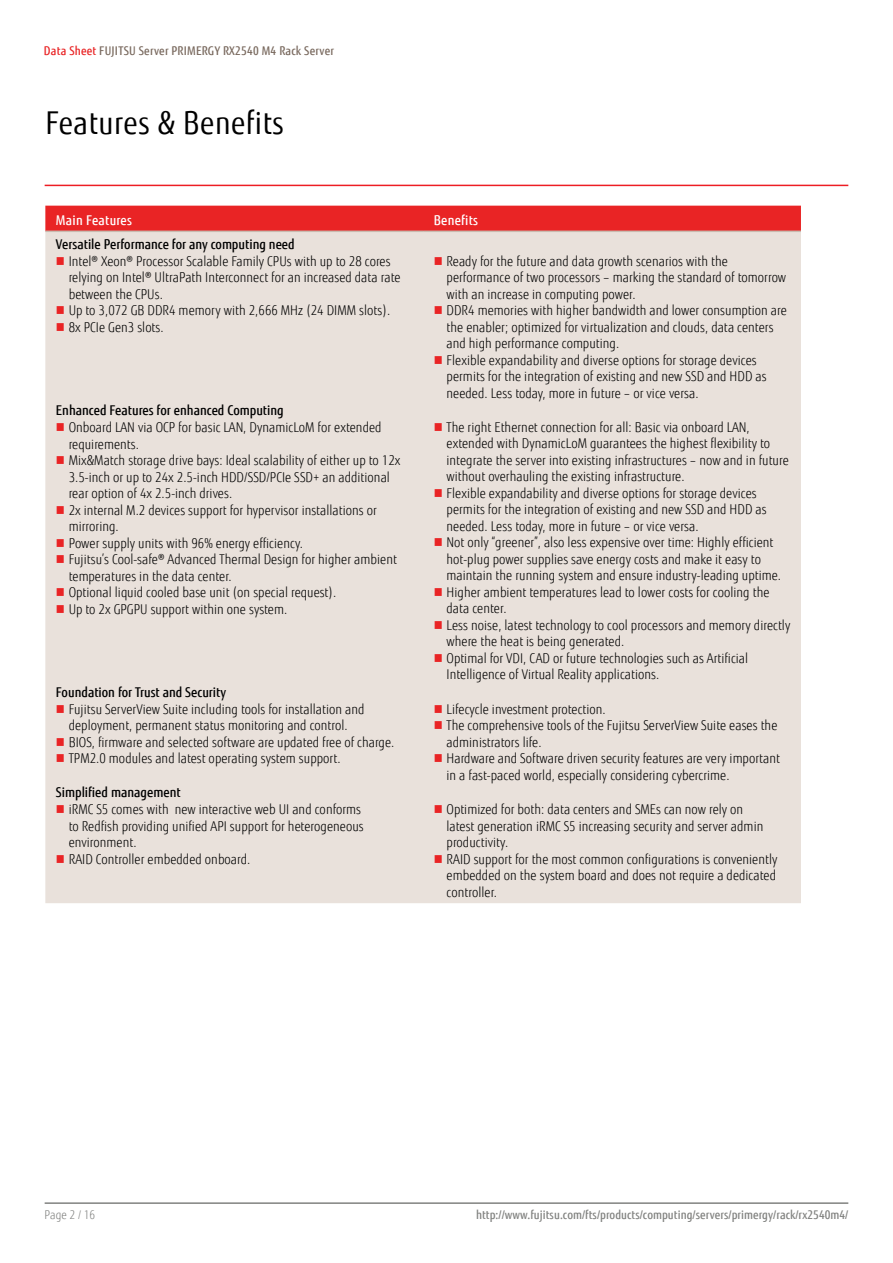
<style>
.page{position:relative;width:893px;height:1263px;background:#fff}
.page>*{position:absolute;margin:0;border:0;box-sizing:border-box;transform-origin:0 0}
.t1{font:31.5px "Fujitsu Sans";letter-spacing:.02em;color:#000;scale:.9 1}
.t2{font:300 13.5px/16.5px "Fujitsu Sans";letter-spacing:.005em;color:#000;scale:.9 1}
.t3{font:500 13.5px "Fujitsu Sans";color:#000;scale:.9 1}
.t4{font:500 13.5px "Fujitsu Sans";letter-spacing:.02em;color:#fff;scale:.9 1}
.t5{font:500 12px "Fujitsu Sans";letter-spacing:.005em;color:#818280;scale:.9 1}
.t6{font:500 12px "Fujitsu Sans";letter-spacing:.02em;color:#79695e;scale:.9 1}
.t7{font:300 12px "Fujitsu Sans";letter-spacing:.005em;color:#818280;scale:.9 1}
.s1{color:#e92425}
</style>
<div class="page">
<hr style="left:45px;top:1202px;width:803px;height:2px;background:#818280">
<div style="left:45px;top:206px;width:756px;height:25px;background:#e92425"></div>
<div style="left:45px;top:232px;width:756px;height:671px;background:#e9e1db"></div>
<hr style="left:45px;top:231px;width:378px;height:1px;background:#c9bbb0">
<hr style="left:423px;top:231px;width:378px;height:1px;background:#c9bbb0">
<hr style="left:45px;top:185px;width:803px;height:1px;background:#ed1d24">
<svg style="left:57px;top:257px;width:7px;height:8px"></svg>
<svg style="left:57px;top:306px;width:7px;height:8px"></svg>
<svg style="left:57px;top:323px;width:7px;height:8px"></svg>
<svg style="left:435px;top:257px;width:7px;height:8px"></svg>
<svg style="left:435px;top:306px;width:7px;height:8px"></svg>
<svg style="left:435px;top:356px;width:7px;height:8px"></svg>
<svg style="left:57px;top:423px;width:7px;height:8px"></svg>
<svg style="left:57px;top:456px;width:7px;height:8px"></svg>
<svg style="left:57px;top:506px;width:7px;height:7px"></svg>
<svg style="left:57px;top:539px;width:7px;height:7px"></svg>
<svg style="left:57px;top:555px;width:7px;height:8px"></svg>
<svg style="left:57px;top:588px;width:7px;height:8px"></svg>
<svg style="left:57px;top:605px;width:7px;height:7px"></svg>
<svg style="left:435px;top:423px;width:7px;height:8px"></svg>
<svg style="left:435px;top:489px;width:7px;height:8px"></svg>
<svg style="left:435px;top:538px;width:7px;height:8px"></svg>
<svg style="left:435px;top:588px;width:7px;height:8px"></svg>
<svg style="left:435px;top:621px;width:7px;height:8px"></svg>
<svg style="left:435px;top:654px;width:7px;height:8px"></svg>
<svg style="left:57px;top:705px;width:7px;height:8px"></svg>
<svg style="left:57px;top:738px;width:7px;height:8px"></svg>
<svg style="left:57px;top:754px;width:7px;height:8px"></svg>
<svg style="left:435px;top:705px;width:7px;height:8px"></svg>
<svg style="left:435px;top:721px;width:7px;height:8px"></svg>
<svg style="left:435px;top:754px;width:7px;height:8px"></svg>
<svg style="left:57px;top:805px;width:7px;height:8px"></svg>
<svg style="left:57px;top:855px;width:7px;height:8px"></svg>
<svg style="left:435px;top:805px;width:7px;height:8px"></svg>
<svg style="left:435px;top:855px;width:7px;height:8px"></svg>
<p class="t6" style="left:44px;top:43px;width:324px"><span class="s1">Data Sheet</span> FUJITSU Server PRIMERGY RX2540 M4 Rack Server</p>
<h1 class="t1" style="left:45px;top:104px;width:267px">Features &amp; Benefits</h1>
<p class="t4" style="left:56px;top:212px;width:86px">Main Features</p>
<p class="t4" style="left:434px;top:212px;width:51px">Benefits</p>
<p class="t3" style="left:56px;top:235px;width:267px">Versatile Performance for any computing need</p>
<p class="t2" style="left:69px;top:253px;width:370px">Intel® Xeon® Processor Scalable Family CPUs with up to 28 cores relying on Intel® UltraPath Interconnect for an increased data rate between the CPUs.<br>Up to 3,072 GB DDR4 memory with 2,666 MHz (24 DIMM slots).<br>8x PCIe Gen3 slots.</p>
<p class="t2" style="left:447px;top:253px;width:380px">Ready for the future and data growth scenarios with the performance of two processors – marking the standard of tomorrow with an increase in computing power.<br>DDR4 memories with higher bandwidth and lower consumption are the enabler; optimized for virtualization and clouds, data centers and high performance computing.<br>Flexible expandability and diverse options for storage devices permits for the integration of existing and new SSD and HDD as needed. Less today, more in future – or vice versa.</p>
<p class="t3" style="left:56px;top:402px;width:255px">Enhanced Features for enhanced Computing</p>
<p class="t2" style="left:69px;top:419px;width:370px">Onboard LAN via OCP for basic LAN, DynamicLoM for extended requirements.<br>Mix&amp;Match storage drive bays: Ideal scalability of either up to 12x 3.5-inch or up to 24x 2.5-inch HDD/SSD/PCIe SSD+ an additional rear option of 4x 2.5-inch drives.<br>2x internal M.2 devices support for hypervisor installations or mirroring.<br>Power supply units with 96% energy efficiency.<br>Fujitsu’s Cool-safe® Advanced Thermal Design for higher ambient temperatures in the data center.<br>Optional liquid cooled base unit (on special request).<br>Up to 2x GPGPU support within one system.</p>
<p class="t2" style="left:447px;top:419px;width:383px">The right Ethernet connection for all: Basic via onboard LAN, extended with DynamicLoM guarantees the highest flexibility to integrate the server into existing infrastructures – now and in future without overhauling the existing infrastructure.<br>Flexible expandability and diverse options for storage devices permits for the integration of existing and new SSD and HDD as needed. Less today, more in future – or vice versa.<br>Not only “greener”, also less expensive over time: Highly efficient hot-plug power supplies save energy costs and make it easy to maintain the running system and ensure industry-leading uptime.<br>Higher ambient temperatures lead to lower costs for cooling the data center.<br>Less noise, latest technology to cool processors and memory directly where the heat is being generated.<br>Optimal for VDI, CAD or future technologies such as Artificial Intelligence of Virtual Reality applications.</p>
<p class="t3" style="left:56px;top:683px;width:191px">Foundation for Trust and Security</p>
<p class="t2" style="left:69px;top:701px;width:363px">Fujitsu ServerView Suite including tools for installation and deployment, permanent status monitoring and control.<br>BIOS, firmware and selected software are updated free of charge.<br>TPM2.0 modules and latest operating system support.</p>
<p class="t2" style="left:447px;top:701px;width:372px">Lifecycle investment protection.<br>The comprehensive tools of the Fujitsu ServerView Suite eases the administrators life.<br>Hardware and Software driven security features are very important in a fast-paced world, especially considering cybercrime.</p>
<p class="t3" style="left:56px;top:784px;width:140px">Simplified management</p>
<p class="t2" style="left:69px;top:801px;width:329px">iRMC S5 comes with new interactive web UI and conforms to Redfish providing unified API support for heterogeneous environment.<br>RAID Controller embedded onboard.</p>
<p class="t2" style="left:447px;top:801px;width:369px">Optimized for both: data centers and SMEs can now rely on<br>latest generation iRMC S5 increasing security and server admin productivity.<br>RAID support for the most common configurations is conveniently embedded on the system board and does not require a dedicated controller.</p>
<p class="t7" style="left:45px;top:1208px;width:58px">Page 2 / 16</p>
<p class="t5" style="left:476px;top:1208px;width:415px">http://www.fujitsu.com/fts/products/computing/servers/primergy/rack/rx2540m4/</p>
</div>
